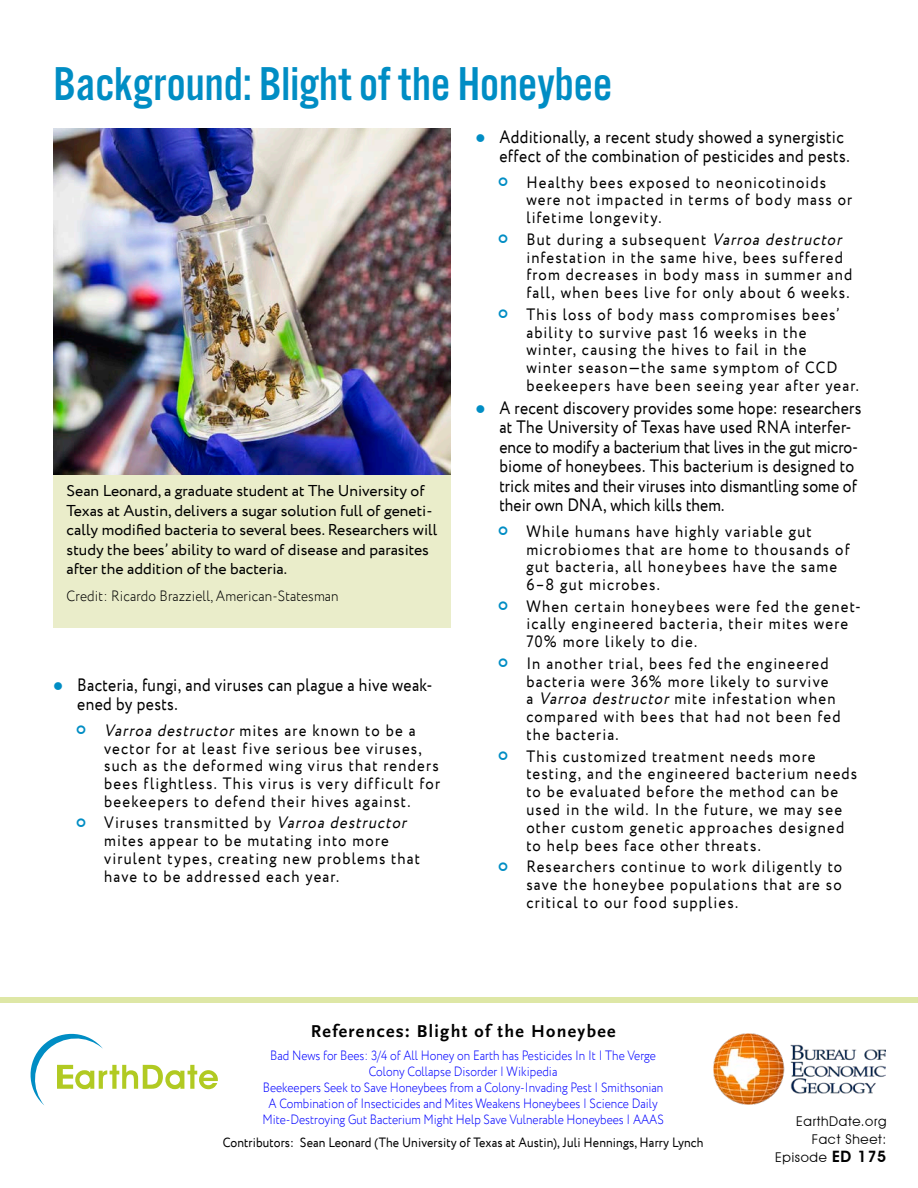
<style>
.page{position:relative;width:918px;height:1188px;background:#fff}
.page>*{position:absolute;margin:0;border:0;box-sizing:border-box;transform-origin:0 0}
.t1{font:49.35px "Alternate Got No 3 D";color:#008dc4}
.t2{font:18px/19.4px "Circe";letter-spacing:.015em;color:#000;scale:.87 1}
.t3{font:700 18px "Scala Sans";letter-spacing:.075em;color:#000}
.t4{font:16.5px/18px "Circe";letter-spacing:.075em;color:#000;scale:.9 1}
.t5{font:15.75px/19.5px "Circe";color:#000}
.t6{font:300 15px "Circe";letter-spacing:.01em;color:#000;scale:.9 1}
.t7{font:300 13.5px/16.2px "Circe";color:#00f;text-align:center;scale:.87 1}
.t8{font:13.5px "Circe";letter-spacing:.01em;color:#000;scale:.9 1}
.t9{font:13.5px/18px "Avant Garde IT Cby BT";letter-spacing:.05em;color:#000;text-align:right}
.s1{color:#008dc4}
.s2{font-style:italic}
.s3{font-weight:600;font-size:15.75px}
</style>
<div class="page">
<img style="left:713px;top:1034px;width:173px;height:71px">
<svg style="left:30px;top:1033px;width:188px;height:72px"></svg>
<div style="left:0;top:998px;width:918px;height:5px;background:#dee7a6"></div>
<div style="left:53px;top:172px;width:397px;height:456px;background:#eaedca"></div>
<img style="left:53px;top:129px;width:397px;height:346px">
<h1 class="t1" style="left:53px;top:58px;width:560px">Background: Blight of the Honeybee</h1>
<p class="t5" style="left:67px;top:482px;width:372px">Sean Leonard, a graduate student at The University of Texas at Austin, delivers a sugar solution full of geneti&shy;cally modified bacteria to several bees. Researchers will study the bees’ ability to ward of disease and parasites after the addition of the bacteria.</p>
<p class="t6" style="left:67px;top:586px;width:304px">Credit: Ricardo Brazziell, American-Statesman</p>
<p class="t2" style="left:77px;top:675px;width:410px;text-indent:-24px"><span class="s1">●</span> Bacteria, fungi, and viruses can plague a hive weak&shy;ened by pests.</p>
<p class="t4" style="left:104px;top:722px;width:375px"><span class="s2">Varroa destructor</span> m i t e s a re k n ow n t o b e a vector for at least five serious bee viruses, such as the deformed wing virus that renders bees flightless. This virus is very difficult for beekeepers to defend their hives against.</p>
<p class="t4" style="left:104px;top:814px;width:352px">Viruses transmitted by <span class="s2">Varroa destructor </span>mites appear to be mutating into more virulent types, creating new problems that have to be addressed each year.</p>
<p class="t2" style="left:499px;top:127px;width:404px;text-indent:-24px"><span class="s1">●</span> Additionally, a recent study showed a synergistic effect of the combination of pesticides and pests.</p>
<p class="t4" style="left:526px;top:173px;width:364px">Healthy bees exposed to neonicotinoids were not impacted in terms of body mass or lifetime longevity.</p>
<p class="t4" style="left:526px;top:231px;width:364px">But during a subsequent <span class="s2">Varroa destructor </span>infestation in the same hive, bees suffered from decreases in body mass in summer and fall, when bees live for only about 6 weeks.</p>
<p class="t4" style="left:526px;top:306px;width:371px">This loss of body mass compromises bees’ ability to survive past 16 weeks in the winter, causing the hives to fail in the<br>winter season—the same symptom of CCD beekeepers have been seeing year after year.</p>
<p class="t2" style="left:499px;top:399px;width:418px;text-indent:-24px"><span class="s1">●</span> A recent discovery provides some hope: researchers at The University of Texas have used RNA interfer&shy;ence to modify a bacterium that lives in the gut micro&shy;biome of honeybees. This bacterium is designed to trick mites and their viruses into dismantling some of their own DNA, which kills them.</p>
<p class="t4" style="left:526px;top:523px;width:361px">While humans have highly variable gut microbiomes that are home to thousands of gut bacteria, all honeybees have the same 6–8 gut microbes.</p>
<p class="t4" style="left:526px;top:598px;width:373px">When certain honeybees were fed the genet&shy;ically engineered bacteria, their mites were<br>70% more likely to die.</p>
<p class="t4" style="left:526px;top:655px;width:351px">In another trial, bees fed the engineered bacteria were 36% more likely to survive<br>a <span class="s2">Varroadestructor</span> mite infestation when compared with bees that had not been fed the bacteria.</p>
<p class="t4" style="left:526px;top:747px;width:369px">This customized treatment needs more testing, and the engineered bacterium needs to be evaluated before the method can be used in the wild. In the future, we may see other custom genetic approaches designed to help bees face other threats.</p>
<p class="t4" style="left:526px;top:858px;width:352px;text-align:justify">Researchers continue to work diligently to save the honeybee populations that are so critical to our food supplies.</p>
<p class="t3" style="left:311px;top:1021px;width:306px">References: Blight of the Honeybee</p>
<p class="t7" style="left:262px;top:1047px;width:463px">Bad News for Bees: 3/4 of All Honey on Earth has Pesticides In It | The Verge Colony Collapse Disorder | Wikipedia<br>Beekeepers Seek to Save Honeybees from a Colony-Invading Pest | Smithsonian A Combination of Insecticides and Mites Weakens Honeybees | Science Daily Mite-Destroying Gut Bacterium Might Help Save Vulnerable Honeybees | AAAS</p>
<p class="t8" style="left:223px;top:1134px;width:536px">Contributors: Sean Leonard (The University of Texas at Austin), Juli Hennings, Harry Lynch</p>
<p class="t9" style="left:775px;top:1113px;width:113px">EarthDate.org<br>Fact Sheet:<br>Episode <span class="s3">ED 175</span></p>
</div>
